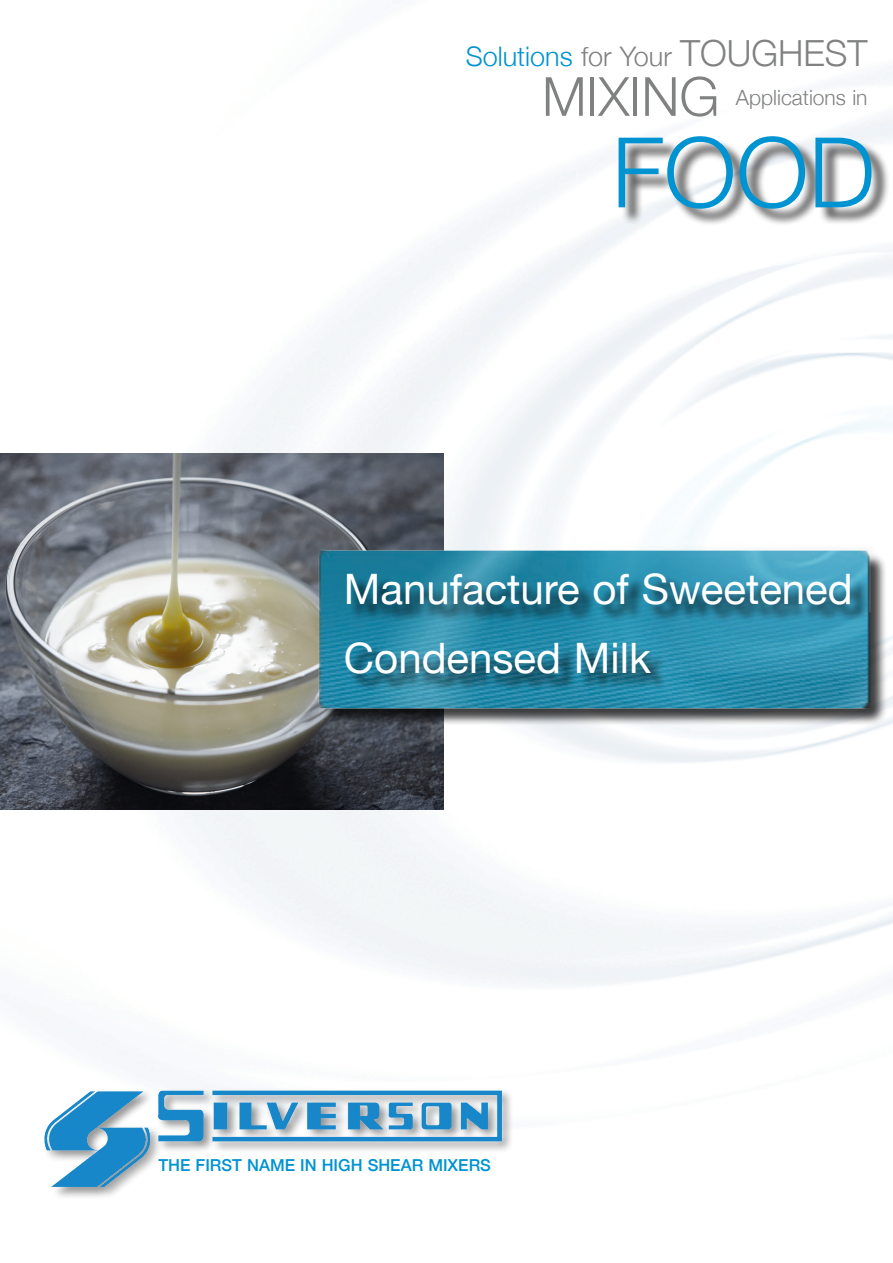
<style>
.page{position:relative;width:893px;height:1263px;background:#fff}
.page>*{position:absolute;margin:0;border:0;box-sizing:border-box;transform-origin:0 0}
.t1{font:300 97.5px "Helvetica Neue";color:#0093d1}
.t2{font:300 54px "Helvetica Neue";color:#808181}
.t3{font:42px/69px "Helvetica Neue";color:#fff}
.t4{font:300 27px "Helvetica Neue";color:#0093d1}
.t5{font:300 21px "Helvetica Neue";color:#808181}
.t6{font:500 16.5px "Helvetica Neue";color:#0093d1}
.s1{color:#808181}
.s2{font-size:36px;color:#808181}
</style>
<div class="page">
<img style="left:15px;top:2px;width:878px;height:1086px">
<div style="left:621px;top:138px;width:269px;height:89px;background:#020203;opacity:.75"></div>
<img style="left:0;top:453px;width:443px;height:357px">
<img style="left:292px;top:529px;width:601px;height:199px">
<div style="left:348px;top:575px;width:520px;height:117px;background:#020203;opacity:.75"></div>
<div style="left:42px;top:1088px;width:472px;height:112px;background:#020203;opacity:.41"></div>
<img style="left:43px;top:1091px;width:459px;height:97px">
<p class="t4" style="left:466px;top:35px;width:403px">Solutions <span class="s1">for Your</span> <span class="s2">TOUGHEST</span></p>
<p class="t2" style="left:542px;top:53px;width:179px">MIXING</p>
<p class="t5" style="left:736px;top:81px;width:133px">Applications in</p>
<p class="t1" style="left:612px;top:94px;width:265px">FOOD</p>
<p class="t3" style="left:344px;top:557px;width:510px">Manufacture of Sweetened<br>Condensed Milk</p>
<p class="t6" style="left:158px;top:1151px;width:334px">THE FIRST NAME IN HIGH SHEAR MIXERS</p>
</div>
